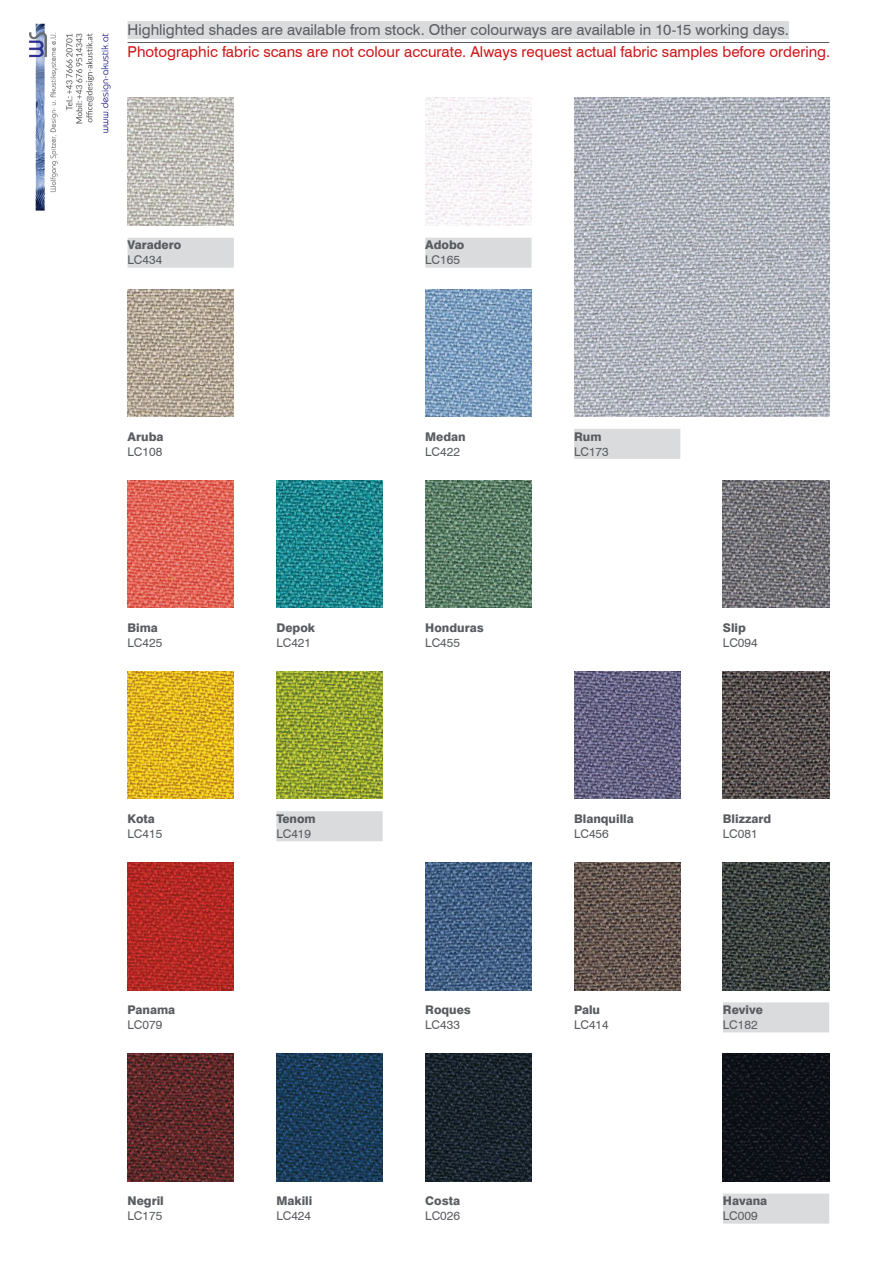
<style>
.page{position:relative;width:893px;height:1263px;background:#fff}
.page>*{position:absolute;margin:0;border:0;box-sizing:border-box;transform-origin:0 0}
.t1{font:15px "Swiss 721 BT";color:#cd171a}
.t2{font:15px "Swiss 721 BT";color:#595c61}
.t3{font:800 12px "Swiss 721 BT";color:#595c61}
.t4{font:12px "Swiss 721 BT";color:#595c61}
</style>
<div class="page">
<hr style="left:128px;top:42px;width:701px;height:1px;background:#595c61">
<img style="left:128px;top:98px;width:106px;height:127px">
<img style="left:425px;top:98px;width:106px;height:127px">
<img style="left:574px;top:98px;width:255px;height:319px">
<div style="left:128px;top:238px;width:106px;height:30px;background:#d9dbdc"></div>
<div style="left:425px;top:238px;width:106px;height:30px;background:#d9dbdc"></div>
<img style="left:128px;top:289px;width:106px;height:128px">
<img style="left:425px;top:289px;width:106px;height:128px">
<div style="left:574px;top:429px;width:106px;height:30px;background:#d9dbdc"></div>
<img style="left:128px;top:480px;width:106px;height:128px">
<img style="left:276px;top:480px;width:107px;height:128px">
<img style="left:425px;top:480px;width:106px;height:128px">
<img style="left:723px;top:480px;width:106px;height:128px">
<img style="left:128px;top:671px;width:106px;height:128px">
<img style="left:276px;top:671px;width:107px;height:128px">
<img style="left:574px;top:671px;width:106px;height:128px">
<img style="left:723px;top:671px;width:106px;height:128px">
<div style="left:276px;top:811px;width:107px;height:30px;background:#d9dbdc"></div>
<img style="left:128px;top:862px;width:106px;height:128px">
<img style="left:425px;top:862px;width:106px;height:128px">
<img style="left:574px;top:862px;width:106px;height:128px">
<img style="left:723px;top:862px;width:106px;height:128px">
<div style="left:723px;top:1002px;width:106px;height:30px;background:#d9dbdc"></div>
<img style="left:128px;top:1054px;width:106px;height:127px">
<img style="left:276px;top:1054px;width:107px;height:127px">
<img style="left:425px;top:1054px;width:106px;height:127px">
<img style="left:723px;top:1054px;width:106px;height:127px">
<div style="left:723px;top:1193px;width:106px;height:30px;background:#d9dbdc"></div>
<div style="left:128px;top:21px;width:661px;height:18px;background:#d9dbdc"></div>
<img style="left:29px;top:23px;width:82px;height:188px">
<p class="t2" style="left:128px;top:20px;width:663px">Highlighted shades are available from stock. Other colourways are available in 10-15 working days.</p>
<p class="t1" style="left:128px;top:43px;width:704px">Photographic fabric scans are not colour accurate. Always request actual fabric samples before ordering.</p>
<p class="t3" style="left:128px;top:238px;width:55px">Varadero</p>
<p class="t4" style="left:128px;top:253px;width:36px">LC434</p>
<p class="t3" style="left:425px;top:238px;width:41px">Adobo</p>
<p class="t4" style="left:425px;top:253px;width:36px">LC165</p>
<p class="t3" style="left:128px;top:429px;width:37px">Aruba</p>
<p class="t4" style="left:128px;top:444px;width:36px">LC108</p>
<p class="t3" style="left:425px;top:429px;width:42px">Medan</p>
<p class="t4" style="left:425px;top:444px;width:36px">LC422</p>
<p class="t3" style="left:574px;top:429px;width:29px">Rum</p>
<p class="t4" style="left:574px;top:444px;width:36px">LC173</p>
<p class="t3" style="left:128px;top:620px;width:32px">Bima</p>
<p class="t4" style="left:128px;top:635px;width:36px">LC425</p>
<p class="t3" style="left:276px;top:620px;width:40px">Depok</p>
<p class="t4" style="left:276px;top:635px;width:36px">LC421</p>
<p class="t3" style="left:425px;top:620px;width:60px">Honduras</p>
<p class="t4" style="left:425px;top:635px;width:36px">LC455</p>
<p class="t3" style="left:723px;top:620px;width:25px">Slip</p>
<p class="t4" style="left:723px;top:635px;width:36px">LC094</p>
<p class="t3" style="left:128px;top:811px;width:29px">Kota</p>
<p class="t4" style="left:128px;top:826px;width:36px">LC415</p>
<p class="t3" style="left:276px;top:811px;width:41px">Tenom</p>
<p class="t4" style="left:276px;top:826px;width:36px">LC419</p>
<p class="t3" style="left:574px;top:811px;width:61px">Blanquilla</p>
<p class="t4" style="left:574px;top:826px;width:36px">LC456</p>
<p class="t3" style="left:723px;top:811px;width:50px">Blizzard</p>
<p class="t4" style="left:723px;top:826px;width:36px">LC081</p>
<p class="t3" style="left:128px;top:1002px;width:49px">Panama</p>
<p class="t4" style="left:128px;top:1017px;width:36px">LC079</p>
<p class="t3" style="left:425px;top:1002px;width:47px">Roques</p>
<p class="t4" style="left:425px;top:1017px;width:36px">LC433</p>
<p class="t3" style="left:574px;top:1002px;width:27px">Palu</p>
<p class="t4" style="left:574px;top:1017px;width:36px">LC414</p>
<p class="t3" style="left:723px;top:1002px;width:42px">Revive</p>
<p class="t4" style="left:723px;top:1017px;width:36px">LC182</p>
<p class="t3" style="left:128px;top:1194px;width:38px">Negril</p>
<p class="t4" style="left:128px;top:1209px;width:36px">LC175</p>
<p class="t3" style="left:276px;top:1194px;width:37px">Makili</p>
<p class="t4" style="left:276px;top:1209px;width:36px">LC424</p>
<p class="t3" style="left:425px;top:1194px;width:36px">Costa</p>
<p class="t4" style="left:425px;top:1209px;width:36px">LC026</p>
<p class="t3" style="left:723px;top:1194px;width:46px">Havana</p>
<p class="t4" style="left:723px;top:1209px;width:36px">LC009</p>
</div>
